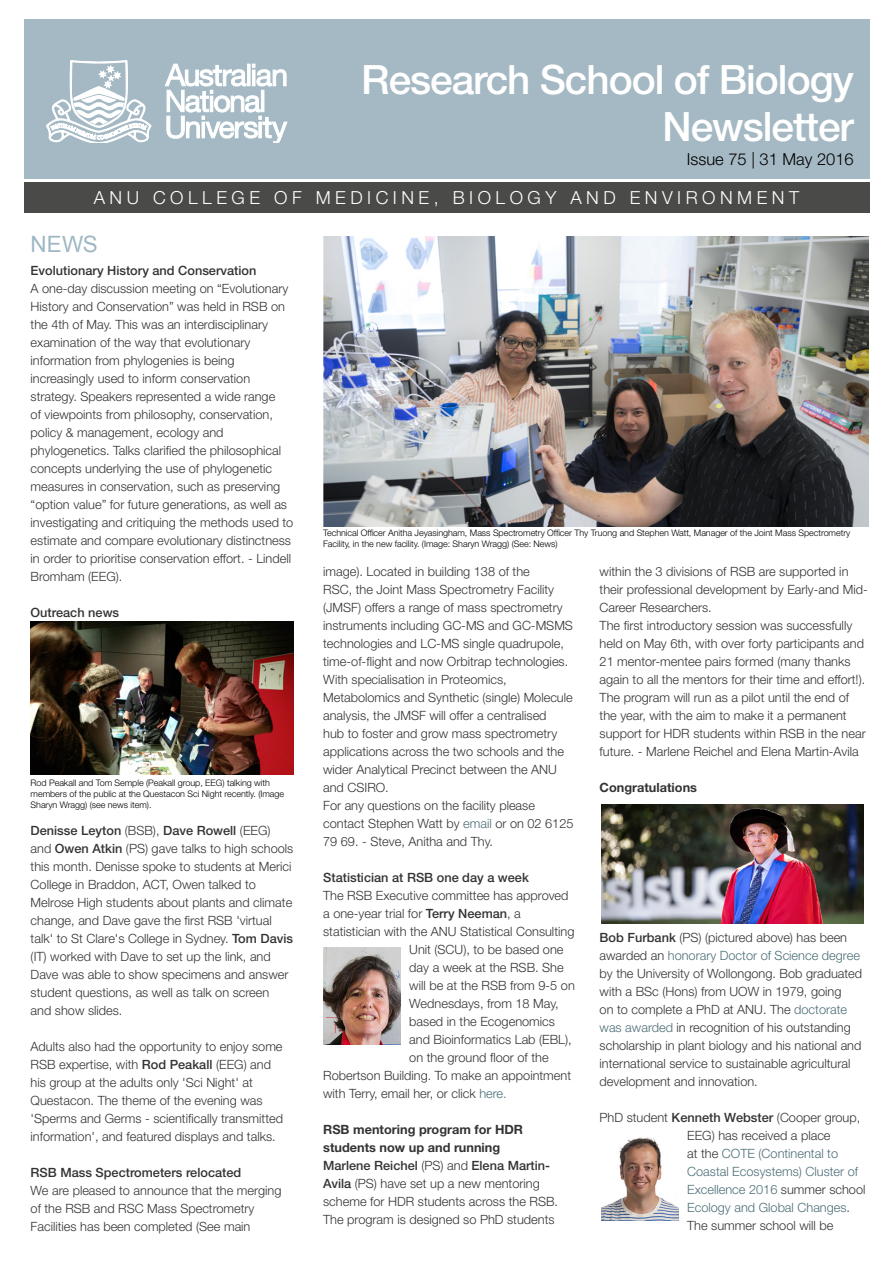
<style>
.page{position:relative;width:893px;height:1263px;background:#fff}
.page>*{position:absolute;margin:0;border:0;box-sizing:border-box;transform-origin:0 0}
.t1{font:500 40.5px/46.5px "Helvetica Neue LT Std";letter-spacing:-.025em;color:#fff;text-align:right}
.t2{font:22.5px "Arial";color:#9fb7c3}
.t3{font:300 18px "Helvetica Neue LT Std";letter-spacing:.25em;color:#fff}
.t4{font:300 16.5px "Helvetica Neue LT Std";color:#000}
.t5{font:300 12.75px/18px "Helvetica Neue LT Std";color:#333}
.t6{font:500 12.75px "Helvetica Neue LT Std";color:#333}
.t7{font:700 12.75px "Helvetica Neue LT Std";color:#333}
.t8{font:300 9px/10.8px "Helvetica Neue LT Std";letter-spacing:-.005em;color:#000}
.s1{font-weight:500}
.s2{color:#4c6e78}
.s3{font-weight:700}
</style>
<div class="page">
<div style="left:24px;top:19px;width:846px;height:160px;background:#a5b9c4"></div>
<div style="left:24px;top:182px;width:845px;height:31px;background:#4a4a49"></div>
<svg style="left:47px;top:60px;width:104px;height:83px"></svg>
<svg style="left:165px;top:64px;width:122px;height:79px"></svg>
<img style="left:323px;top:236px;width:545px;height:290px">
<img style="left:601px;top:804px;width:263px;height:120px">
<img style="left:323px;top:947px;width:78px;height:97px">
<img style="left:31px;top:621px;width:262px;height:153px">
<img style="left:601px;top:1137px;width:78px;height:83px">
<h1 class="t1" style="left:361px;top:56px;width:494px">Research School of Biology<br>Newsletter</h1>
<p class="t4" style="left:687px;top:149px;width:168px">Issue 75 | 31 May 2016</p>
<h3 class="t3" style="left:94px;top:186px;width:707px">ANU COLLEGE OF MEDICINE, BIOLOGY AND ENVIRONMENT</h3>
<h2 class="t2" style="left:31px;top:230px;width:69px">NEWS</h2>
<p class="t6" style="left:31px;top:262px;width:227px">Evolutionary History and Conservation</p>
<p class="t5" style="left:31px;top:279px;width:264px">A one-day discussion meeting on “Evolutionary History and Conservation” was held in RSB on the 4th of May. This was an interdisciplinary examination of the way that evolutionary information from phylogenies is being increasingly used to inform conservation strategy. Speakers represented a wide range<br>of viewpoints from philosophy, conservation, policy &amp; management, ecology and phylogenetics. Talks clarified the philosophical concepts underlying the use of phylogenetic measures in conservation, such as preserving “option value” for future generations, as well as investigating and critiquing the methods used to estimate and compare evolutionary distinctness in order to prioritise conservation effort. - Lindell Bromham (EEG).</p>
<p class="t6" style="left:31px;top:605px;width:90px">Outreach news</p>
<p class="t8" style="left:31px;top:777px;width:255px">Rod Peakall and Tom Semple (Peakall group, EEG) talking with members of the public at the Questacon Sci Night recently. (Image<br>Sharyn Wragg) (see news item).</p>
<p class="t5" style="left:31px;top:821px;width:264px"><span class="s1">Denisse Leyton</span> (BSB), <span class="s1">Dave Rowell</span> (EEG) and <span class="s1">Owen Atkin</span> (PS) gave talks to high schools this month. Denisse spoke to students at Merici College in Braddon, ACT, Owen talked to Melrose High students about plants and climate change, and Dave gave the first RSB 'virtual talk' to St Clare's College in Sydney. <span class="s1">Tom Davis </span>(IT) worked with Dave to set up the link, and Dave was able to show specimens and answer student questions, as well as talk on screen<br>and show slides.</p>
<p class="t5" style="left:31px;top:1037px;width:254px">Adults also had the opportunity to enjoy some RSB expertise, with <span class="s1">Rod Peakall</span> (EEG) and his group at the adults only 'Sci Night' at Questacon. The theme of the evening was 'Sperms and Germs - scientifically transmitted information', and featured displays and talks.</p>
<p class="t6" style="left:31px;top:1164px;width:212px">RSB Mass Spectrometers relocated</p>
<p class="t5" style="left:31px;top:1181px;width:252px">We are pleased to announce that the merging of the RSB and RSC Mass Spectrometry<br>Facilities has been completed (See main</p>
<p class="t8" style="left:323px;top:527px;width:529px">Technical Officer Anitha Jeyasingham, Mass Spectrometry Officer Thy Truong and Stephen Watt, Manager of the Joint Mass Spectrometry<br>Facility, in the new facility. (Image: Sharyn Wragg) (See: News)</p>
<p class="t5" style="left:323px;top:562px;width:252px">image). Located in building 138 of the<br>RSC, the Joint Mass Spectrometry Facility (JMSF) offers a range of mass spectrometry instruments including GC-MS and GC-MSMS technologies and LC-MS single quadrupole, time-of-flight and now Orbitrap technologies.<br>With specialisation in Proteomics, Metabolomics and Synthetic (single) Molecule analysis, the JMSF will offer a centralised<br>hub to foster and grow mass spectrometry applications across the two schools and the wider Analytical Precinct between the ANU and CSIRO.<br>For any questions on the facility please contact Stephen Watt by <span class="s2">email</span> or on 02 6125<br>79 69. - Steve, Anitha and Thy.</p>
<p class="t6" style="left:323px;top:870px;width:207px">Statistician at RSB one day a week</p>
<p class="t5" style="left:323px;top:886px;width:247px">The RSB Executive committee has approved</p>
<p class="t5" style="left:323px;top:904px;width:199px">a one-year trial for <span class="s1">Terry Neeman</span>, a</p>
<p class="t5" style="left:323px;top:922px;width:253px">statistician with the ANU Statistical Consulting</p>
<p class="t5" style="left:409px;top:940px;width:156px">Unit (SCU), to be based one</p>
<p class="t5" style="left:409px;top:958px;width:156px">day a week at the RSB. She</p>
<p class="t5" style="left:409px;top:976px;width:167px">will be at the RSB from 9-5 on</p>
<p class="t5" style="left:409px;top:994px;width:151px">Wednesdays, from 18 May,</p>
<p class="t5" style="left:409px;top:1012px;width:147px">based in the Ecogenomics</p>
<p class="t5" style="left:409px;top:1030px;width:164px">and Bioinformatics Lab (EBL),</p>
<p class="t5" style="left:409px;top:1048px;width:141px">on the ground floor of the</p>
<p class="t5" style="left:323px;top:1066px;width:249px">Robertson Building. To make an appointment</p>
<p class="t5" style="left:323px;top:1084px;width:185px">with Terry, email her, or click <span class="s2">here.</span></p>
<p class="t5" style="left:323px;top:1120px;width:236px"><span class="s3">RSB mentoring program for HDR students now up and running<br></span><span class="s1">Marlene Reichel</span> (PS) and <span class="s1">Elena Martin-Avila</span> (PS) have set up a new mentoring scheme for HDR students across the RSB.<br>The program is designed so PhD students</p>
<p class="t5" style="left:600px;top:562px;width:270px">within the 3 divisions of RSB are supported in their professional development by Early-and Mid-Career Researchers.<br>The first introductory session was successfully held on May 6th, with over forty participants and 21 mentor-mentee pairs formed (many thanks again to all the mentors for their time and effort!).<br>The program will run as a pilot until the end of the year, with the aim to make it a permanent support for HDR students within RSB in the near future. - Marlene Reichel and Elena Martin-Avila</p>
<p class="t7" style="left:600px;top:779px;width:99px">Congratulations</p>
<p class="t5" style="left:600px;top:928px;width:264px"><span class="s1">Bob Furbank</span> (PS) (pictured above) has been awarded an <span class="s2">honorary Doctor of Science degree </span>by the University of Wollongong. Bob graduated with a BSc (Hons) from UOW in 1979, going<br>on to complete a PhD at ANU. The <span class="s2">doctorate was awarded</span> in recognition of his outstanding scholarship in plant biology and his national and international service to sustainable agricultural development and innovation.</p>
<p class="t5" style="left:687px;top:1108px;width:180px;text-indent:-88px">PhD student <span class="s1">Kenneth Webster</span> (Cooper group,<br>EEG) has received a place<br>at the <span class="s2">COTE (Continental to<br>Coastal Ecosystems) Cluster of<br>Excellence 2016</span> summer school<br><span class="s2">Ecology and Global Changes</span>.<br>The summer school will be</p>
</div>
